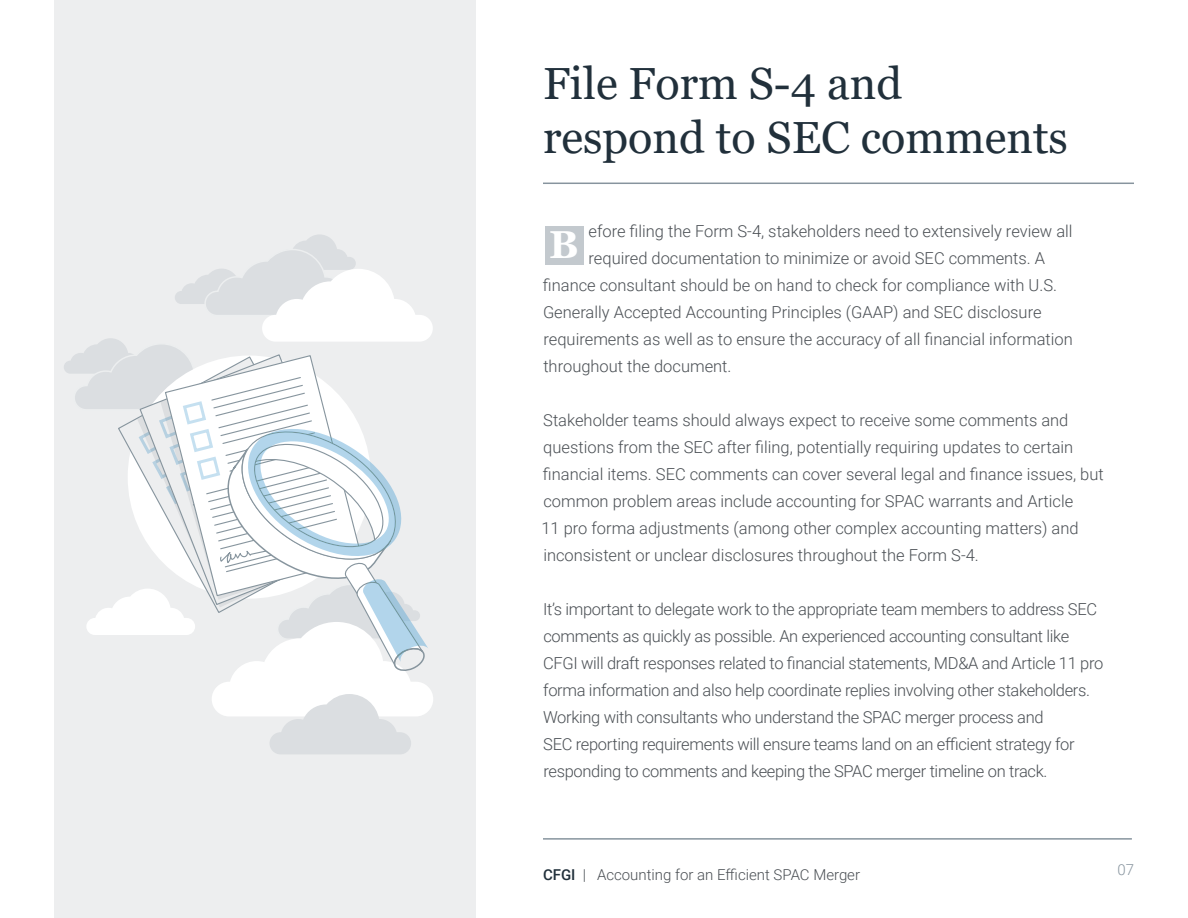
<style>
.page{position:relative;width:1188px;height:918px;background:#fff}
.page>*{position:absolute;margin:0;border:0;box-sizing:border-box;transform-origin:0 0}
.t1{font:45px/54px "Georgia";color:#21303b}
.t2{font:700 39px "Georgia";color:#fff}
.t3{font:300 16.5px/27px "Roboto";color:#4a4f54}
.t4{font:300 16.5px/27px "Roboto";letter-spacing:-.02em;color:#4a4f54}
.t5{font:300 15px "Roboto";color:#4a4f54}
.t6{font:300 15px "Roboto";color:#87949e}
.s1{font-weight:500;color:#21303b}
</style>
<div class="page">
<hr style="left:543px;top:838px;width:589px;height:2px;background:#87949e">
<hr style="left:543px;top:183px;width:591px;height:1px;background:#87949e">
<div style="left:545px;top:226px;width:38px;height:38px;background:#c3c9ce"></div>
<div style="left:54px;top:0;width:422px;height:918px;background:#edeeef"></div>
<svg style="left:64px;top:235px;width:369px;height:519px"></svg>
<h1 class="t1" style="left:543px;top:57px;width:527px">File Form S-4 and respond to SEC comments</h1>
<p class="t3" style="left:588px;top:217px;width:486px">efore filing the Form S-4, stakeholders need to extensively review all</p>
<p class="t3" style="left:589px;top:244px;width:458px">required documentation to minimize or avoid SEC comments. A</p>
<p class="t3" style="left:543px;top:271px;width:516px">finance consultant should be on hand to check for compliance with U.S.</p>
<p class="t3" style="left:543px;top:298px;width:500px">Generally Accepted Accounting Principles (GAAP) and SEC disclosure</p>
<p class="t3" style="left:544px;top:325px;width:531px">requirements as well as to ensure the accuracy of all financial information</p>
<p class="t3" style="left:543px;top:352px;width:190px">throughout the document.</p>
<p class="t3" style="left:541px;top:406px;width:564px">Stakeholder teams should always expect to receive some comments and questions from the SEC after filing, potentially requiring updates to certain financial items. SEC comments can cover several legal and finance issues, but common problem areas include accounting for SPAC warrants and Article<br>11 pro forma adjustments (among other complex accounting matters) and inconsistent or unclear disclosures throughout the Form S-4.</p>
<p class="t4" style="left:543px;top:595px;width:562px">It’s important to delegate work to the appropriate team members to address SEC comments as quickly as possible. An experienced accounting consultant like CFGI will draft responses related to financial statements, MD&amp;A and Article 11 pro forma information and also help coordinate replies involving other stakeholders.<br>Working with consultants who understand the SPAC merger process and<br>SEC reporting requirements will ensure teams land on an efficient strategy for responding to comments and keeping the SPAC merger timeline on track.</p>
<h2 class="t2" style="left:549px;top:220px;width:31px">B</h2>
<p class="t5" style="left:543px;top:864px;width:319px"><span class="s1">CFGI</span> | Accounting for an Efficient SPAC Merger</p>
<p class="t6" style="left:1117px;top:859px;width:18px">07</p>
</div>
